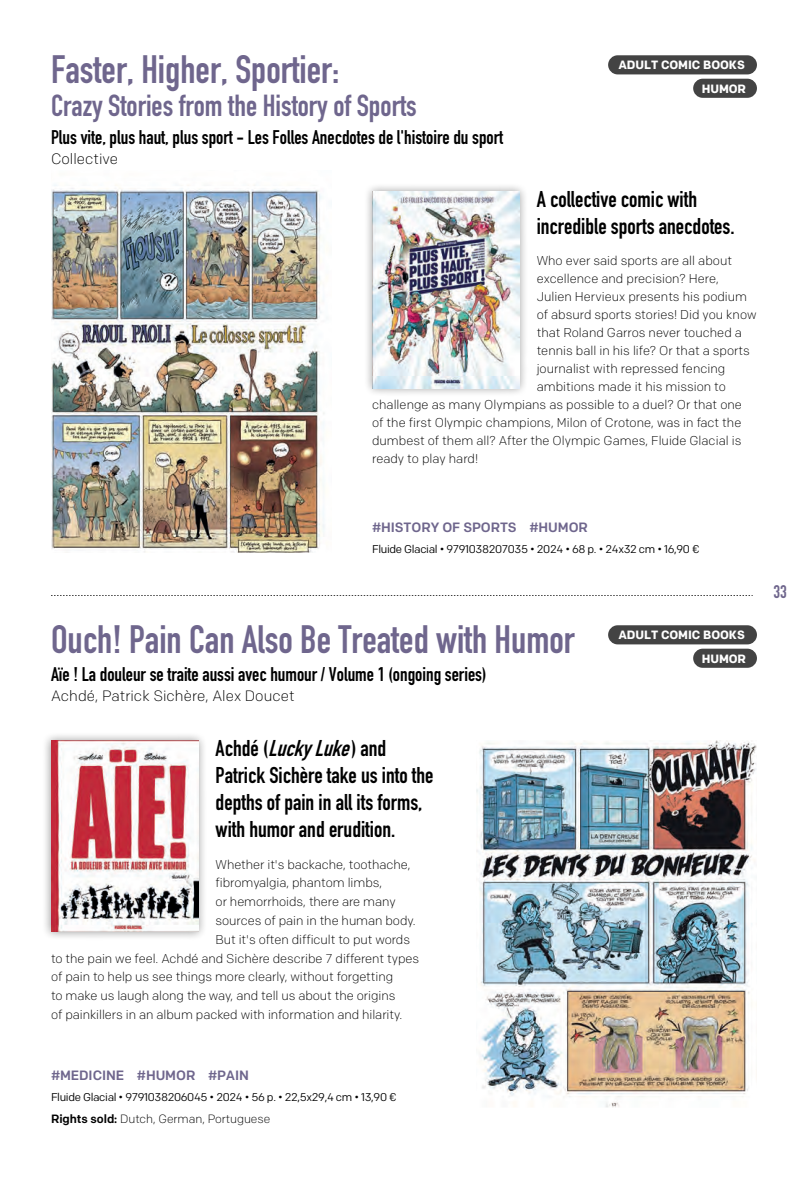
<style>
.page{position:relative;width:808px;height:1191px;background:#fff}
.page>*{position:absolute;margin:0;border:0;box-sizing:border-box;transform-origin:0 0}
.t1{font:700 39px "DIN Condensed";color:#6f668d}
.t2{font:700 30px "DIN Condensed";color:#6f668d}
.t3{font:700 22.5px/27px "DIN Condensed";color:#000}
.t4{font:700 19.5px "DIN Condensed";color:#000}
.t5{font:700 18px "DIN Condensed";color:#6f668d}
.t6{font:300 15px "Colfax";color:#000}
.t7{font:500 13.5px "Colfax";letter-spacing:-.005em;color:#6f668d}
.t8{font:300 12.75px "Colfax";letter-spacing:-.005em;color:#000}
.t9{font:700 12px/23.4px "Colfax";letter-spacing:-.005em;color:#fff;text-align:right}
.t10{font:300 12px "Colfax";letter-spacing:-.005em;color:#000}
.t11{font:11.25px "Colfax";letter-spacing:-.03em;color:#000}
.s1{font-style:italic}
.s2{font-weight:500}
</style>
<div class="page">
<svg style="left:51px;top:595px;width:702px;height:1px"></svg>
<img style="left:51px;top:184px;width:274px;height:369px">
<div style="left:363px;top:182px;width:166px;height:215px;background:#000;opacity:.4"></div>
<img style="left:372px;top:191px;width:148px;height:197px">
<img style="left:476px;top:740px;width:281px;height:368px">
<div style="left:42px;top:730px;width:166px;height:211px;background:#000;opacity:.4"></div>
<img style="left:51px;top:740px;width:148px;height:191px">
<div style="left:608px;top:55px;width:149px;height:19px;background:#434343;border-radius:10px"></div>
<div style="left:608px;top:625px;width:149px;height:19px;background:#434343;border-radius:10px"></div>
<div style="left:693px;top:648px;width:64px;height:20px;background:#434343;border-radius:10px"></div>
<div style="left:693px;top:79px;width:64px;height:19px;background:#434343;border-radius:10px"></div>
<h1 class="t1" style="left:51px;top:43px;width:290px">Faster, Higher, Sportier:</h1>
<h2 class="t2" style="left:51px;top:85px;width:367px">Crazy Stories from the History of Sports</h2>
<h3 class="t4" style="left:51px;top:124px;width:454px">Plus vite, plus haut, plus sport - Les Folles Anecdotes de l'histoire du sport</h3>
<p class="t6" style="left:51px;top:149px;width:69px">Collective</p>
<p class="t9" style="left:618px;top:53px;width:128px">ADULT COMIC BOOKS</p>
<p class="t9" style="left:702px;top:77px;width:46px">HUMOR</p>
<h3 class="t3" style="left:537px;top:186px;width:200px">A collective comic with incredible sports anecdotes.</h3>
<p class="t8" style="left:537px;top:253px;width:197px">Who ever said sports are all about</p>
<p class="t8" style="left:537px;top:271px;width:184px">excellence and precision? Here,</p>
<p class="t8" style="left:537px;top:289px;width:212px">Julien Hervieux presents his podium</p>
<p class="t8" style="left:537px;top:307px;width:221px">of absurd sports stories! Did you know</p>
<p class="t8" style="left:537px;top:325px;width:207px">that Roland Garros never touched a</p>
<p class="t8" style="left:537px;top:343px;width:215px">tennis ball in his life? Or that a sports</p>
<p class="t8" style="left:537px;top:361px;width:190px">journalist with repressed fencing</p>
<p class="t8" style="left:537px;top:379px;width:191px">ambitions made it his mission to</p>
<p class="t8" style="left:372px;top:397px;width:371px">challenge as many Olympians as possible to a duel? Or that one</p>
<p class="t8" style="left:372px;top:415px;width:371px">of the first Olympic champions, Milon of Crotone, was in fact the</p>
<p class="t8" style="left:372px;top:433px;width:371px">dumbest of them all? After the Olympic Games, Fluide Glacial is</p>
<p class="t8" style="left:372px;top:451px;width:108px">ready to play hard!</p>
<p class="t7" style="left:372px;top:519px;width:217px">#HISTORY OF SPORTS #HUMOR</p>
<p class="t11" style="left:372px;top:542px;width:329px">Fluide Glacial • 9791038207035 • 2024 • 68 p. • 24x32 cm • 16,90 €</p>
<h1 class="t1" style="left:51px;top:613px;width:525px">Ouch! Pain Can Also Be Treated with Humor</h1>
<h3 class="t4" style="left:51px;top:661px;width:437px">Aïe ! La douleur se traite aussi avec humour / Volume 1 (ongoing series)</h3>
<p class="t6" style="left:51px;top:686px;width:245px">Achdé, Patrick Sichère, Alex Doucet</p>
<h3 class="t3" style="left:216px;top:734px;width:220px">Ach d é (<span class="s1">LuckyLuke</span>) a n d<br>Patrick Sichère take us into the depths of pain in all its forms, with humor and erudition.</h3>
<p class="t8" style="left:216px;top:856px;width:197px">Whether it's backache, toothache,</p>
<p class="t8" style="left:216px;top:875px;width:168px">fibromyalgia, phantom limbs,</p>
<p class="t8" style="left:216px;top:894px;width:182px">or hemorrhoids, there are many</p>
<p class="t8" style="left:216px;top:912px;width:201px">sources of pain in the human body.</p>
<p class="t8" style="left:216px;top:931px;width:196px">But it's often difficult to put words</p>
<p class="t8" style="left:51px;top:950px;width:370px">to the pain we feel. Achdé and Sichère describe 7 different types</p>
<p class="t8" style="left:51px;top:969px;width:344px">of pain to help us see things more clearly, without forgetting</p>
<p class="t8" style="left:51px;top:987px;width:346px">to make us laugh along the way, and tell us about the origins</p>
<p class="t8" style="left:51px;top:1006px;width:353px">of painkillers in an album packed with information and hilarity.</p>
<p class="t7" style="left:51px;top:1067px;width:199px">#MEDICINE #HUMOR #PAIN</p>
<p class="t11" style="left:51px;top:1090px;width:347px">Fluide Glacial • 9791038206045 • 2024 • 56 p. • 22,5x29,4 cm • 13,90 €</p>
<p class="t10" style="left:51px;top:1111px;width:221px"><span class="s2">Rights sold:</span> Dutch, German, Portuguese</p>
<p class="t9" style="left:618px;top:623px;width:129px">ADULT COMIC BOOKS<br>HUMOR</p>
<h3 class="t5" style="left:773px;top:579px;width:15px">33</h3>
</div>
